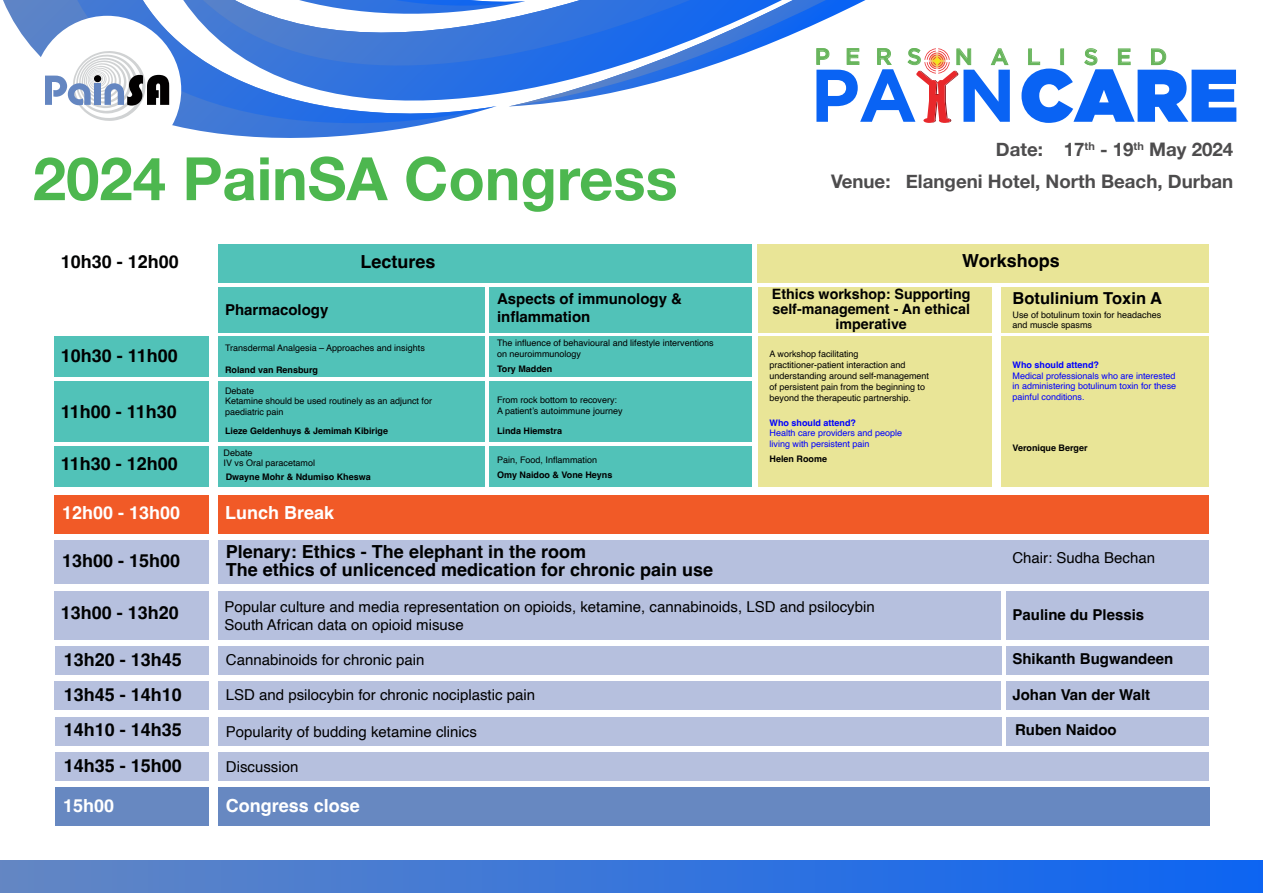
<style>
.page{position:relative;width:1263px;height:893px;background:#fff}
.page>*{position:absolute;margin:0;border:0;box-sizing:border-box;transform-origin:0 0}
.t1{font:700 59.85px "Helvetica Neue";color:#4db74f}
.t2{font:22.5px "Gotham HTF Medium 2";letter-spacing:.805em;color:#68b55c}
.t3{font:700 18.75px "Helvetica Neue";color:#4d4c4d}
.t4{font:700 18px/35.1px "Helvetica";color:#000101;text-align:justify}
.t5{font:700 18px "Helvetica";color:#fff}
.t6{font:700 18px "Helvetica";color:#000}
.t7{font:700 16.5px "Helvetica";color:#000}
.t8{font:15px/18px "Helvetica";color:#000}
.t9{font:700 15px/18px "Helvetica";color:#000}
.t10{font:700 14.25px/15px "Helvetica";color:#000;text-align:center}
.t11{font:9px/10.8px "Helvetica";color:#000}
.t12{font:9px/10.8px "Helvetica";color:#00f;text-align:justify}
.t13{font:700 9px "Helvetica";color:#000}
.t14{font:700 9px "Helvetica";color:#00f}
</style>
<div class="page">
<svg style="left:3px;top:0;width:428px;height:138px"></svg>
<svg style="left:55px;top:0;width:138px;height:123px"></svg>
<div style="left:33px;top:16px;width:148px;height:148px;background:#fff;border-radius:50%"></div>
<svg style="left:45px;top:51px;width:124px;height:70px"></svg>
<svg style="left:193px;top:0;width:817px;height:123px"></svg>
<svg style="left:1021px;top:48px;width:215px;height:75px"></svg>
<div style="left:0;top:860px;width:1263px;height:33px;background:linear-gradient(to right,#6486c3,#0c64f2)"></div>
<div style="left:758px;top:336px;width:233px;height:151px;background:#e9e597"></div>
<div style="left:1001px;top:336px;width:208px;height:151px;background:#e9e597"></div>
<div style="left:1001px;top:287px;width:208px;height:45px;background:#e9e597"></div>
<div style="left:489px;top:446px;width:263px;height:41px;background:#51c2b8"></div>
<div style="left:54px;top:446px;width:430px;height:41px;background:#51c2b8"></div>
<div style="left:489px;top:381px;width:263px;height:60px;background:#51c2b8"></div>
<div style="left:54px;top:381px;width:430px;height:60px;background:#51c2b8"></div>
<div style="left:489px;top:287px;width:263px;height:45px;background:#51c2b8"></div>
<div style="left:209px;top:287px;width:275px;height:45px;background:#51c2b8"></div>
<div style="left:54px;top:495px;width:1155px;height:38px;background:#f15a27"></div>
<div style="left:213px;top:245px;width:539px;height:38px;background:#51c2b8"></div>
<div style="left:758px;top:287px;width:233px;height:45px;background:#e9e597"></div>
<div style="left:758px;top:245px;width:451px;height:38px;background:#e9e597"></div>
<div style="left:54px;top:336px;width:430px;height:41px;background:#51c2b8"></div>
<div style="left:489px;top:336px;width:263px;height:41px;background:#51c2b8"></div>
<div style="left:55px;top:717px;width:946px;height:28px;background:#b6c0de"></div>
<div style="left:55px;top:752px;width:1154px;height:29px;background:#b6c0de"></div>
<div style="left:1006px;top:717px;width:203px;height:28px;background:#b6c0de"></div>
<div style="left:55px;top:682px;width:946px;height:28px;background:#b6c0de"></div>
<div style="left:1006px;top:682px;width:203px;height:28px;background:#b6c0de"></div>
<div style="left:55px;top:646px;width:946px;height:29px;background:#b6c0de"></div>
<div style="left:1006px;top:646px;width:203px;height:29px;background:#b6c0de"></div>
<div style="left:55px;top:591px;width:946px;height:49px;background:#b6c0de"></div>
<div style="left:1006px;top:591px;width:203px;height:49px;background:#b6c0de"></div>
<div style="left:54px;top:540px;width:1155px;height:44px;background:#b6c0de"></div>
<div style="left:55px;top:788px;width:1155px;height:38px;background:#6788c1"></div>
<div style="left:209px;top:237px;width:9px;height:599px;background:#fff"></div>
<h1 class="t1" style="left:33px;top:132px;width:646px">2024 PainSA Congress</h1>
<h2 class="t2" style="left:815px;top:44px;width:108px">PERS</h2>
<h2 class="t2" style="left:955px;top:44px;width:214px">NALISED</h2>
<h3 class="t3" style="left:996px;top:135px;width:239px">Date: 17<sup>th</sup> - 19<sup>th</sup> May 2024</h3>
<h3 class="t3" style="left:831px;top:167px;width:404px">Venue: Elangeni Hotel, North Beach, Durban</h3>
<h3 class="t4" style="left:61px;top:246px;width:120px">10h30 - 12h00</h3>
<h3 class="t4" style="left:61px;top:340px;width:119px">10h30 - 11h00</h3>
<h3 class="t4" style="left:61px;top:396px;width:118px">11h00 - 11h30</h3>
<h3 class="t4" style="left:61px;top:448px;width:119px">11h30 - 12h00</h3>
<h3 class="t6" style="left:360px;top:250px;width:77px">Lectures</h3>
<h3 class="t6" style="left:962px;top:250px;width:99px">Workshops</h3>
<h3 class="t9" style="left:225px;top:302px;width:105px">Pharmacology</h3>
<h3 class="t9" style="left:497px;top:292px;width:187px">Aspects of immunology &amp; inflammation</h3>
<h3 class="t10" style="left:772px;top:288px;width:200px">Ethics workshop: Supporting self-management - An ethical imperative</h3>
<h3 class="t7" style="left:1012px;top:288px;width:151px">Botulinium Toxin A</h3>
<p class="t11" style="left:1012px;top:309px;width:150px">Use of botulinum toxin for headaches and muscle spasms</p>
<p class="t11" style="left:225px;top:343px;width:201px">Transdermal Analgesia – Approaches and insights</p>
<p class="t13" style="left:225px;top:364px;width:95px">Roland van Rensburg</p>
<p class="t11" style="left:225px;top:385px;width:209px">Debate<br>Ketamine should be used routinely as an adjunct for paediatric pain</p>
<p class="t13" style="left:225px;top:425px;width:165px">Lieze Geldenhuys &amp; Jemimah Kibirige</p>
<p class="t11" style="left:224px;top:447px;width:93px">Debate<br>IV vs Oral paracetamol</p>
<p class="t13" style="left:226px;top:471px;width:147px">Dwayne Mohr &amp; Ndumiso Kheswa</p>
<p class="t11" style="left:497px;top:338px;width:218px">The influence of behavioural and lifestyle interventions on neuroimmunology</p>
<p class="t13" style="left:497px;top:363px;width:57px">Tory Madden</p>
<p class="t11" style="left:497px;top:395px;width:127px">From rock bottom to recovery:<br>A patient’s autoimmune journey</p>
<p class="t13" style="left:497px;top:425px;width:67px">Linda Hiemstra</p>
<p class="t11" style="left:497px;top:454px;width:102px">Pain, Food, Inflammation</p>
<p class="t13" style="left:497px;top:469px;width:117px">Omy Naidoo &amp; Vone Heyns</p>
<p class="t11" style="left:769px;top:349px;width:161px">A workshop facilitating practitioner-patient interaction and understanding around self-management of persistent pain from the beginning to beyond the therapeutic partnership.</p>
<p class="t14" style="left:769px;top:417px;width:88px">Who should attend?</p>
<p class="t12" style="left:769px;top:428px;width:134px">Health care providers and people living with persistent pain</p>
<p class="t13" style="left:769px;top:454px;width:59px">Helen Roome</p>
<p class="t14" style="left:1012px;top:359px;width:88px">Who should attend?</p>
<p class="t12" style="left:1012px;top:370px;width:165px">Medical professionals who are interested in administering botulinum toxin for these painful conditions.</p>
<p class="t13" style="left:1012px;top:443px;width:77px">Veronique Berger</p>
<h3 class="t5" style="left:62px;top:502px;width:120px">12h00 - 13h00</h3>
<h3 class="t5" style="left:225px;top:502px;width:111px">Lunch Break</h3>
<h3 class="t4" style="left:62px;top:545px;width:120px">13h00 - 15h00</h3>
<h3 class="t4" style="left:226px;top:545px;width:489px;line-height:18px">Plenary: Ethics - The elephant in the room<br>The ethics of unlicenced medication for chronic pain use</h3>
<h3 class="t8" style="left:1012px;top:549px;width:144px">Chair: Sudha Bechan</h3>
<h3 class="t4" style="left:61px;top:597px;width:120px">13h00 - 13h20</h3>
<h3 class="t4" style="left:64px;top:644px;width:120px">13h20 - 13h45<br>13h45 - 14h10<br>14h10 - 14h35<br>14h35 - 15h00</h3>
<h3 class="t8" style="left:224px;top:599px;width:652px">Popular culture and media representation on opioids, ketamine, cannabinoids, LSD and psilocybin<br>South African data on opioid misuse</h3>
<h3 class="t9" style="left:1012px;top:607px;width:133px">Pauline du Plessis</h3>
<h3 class="t8" style="left:226px;top:651px;width:200px">Cannabinoids for chronic pain</h3>
<h3 class="t9" style="left:1012px;top:651px;width:162px">Shikanth Bugwandeen</h3>
<h3 class="t8" style="left:226px;top:687px;width:311px">LSD and psilocybin for chronic nociplastic pain</h3>
<h3 class="t9" style="left:1012px;top:688px;width:139px">Johan Van der Walt</h3>
<h3 class="t8" style="left:226px;top:723px;width:252px">Popularity of budding ketamine clinics</h3>
<h3 class="t8" style="left:226px;top:758px;width:74px">Discussion</h3>
<h3 class="t9" style="left:1015px;top:722px;width:103px">Ruben Naidoo</h3>
<h3 class="t5" style="left:63px;top:794px;width:53px">15h00</h3>
<h3 class="t5" style="left:226px;top:794px;width:136px">Congress close</h3>
</div>
